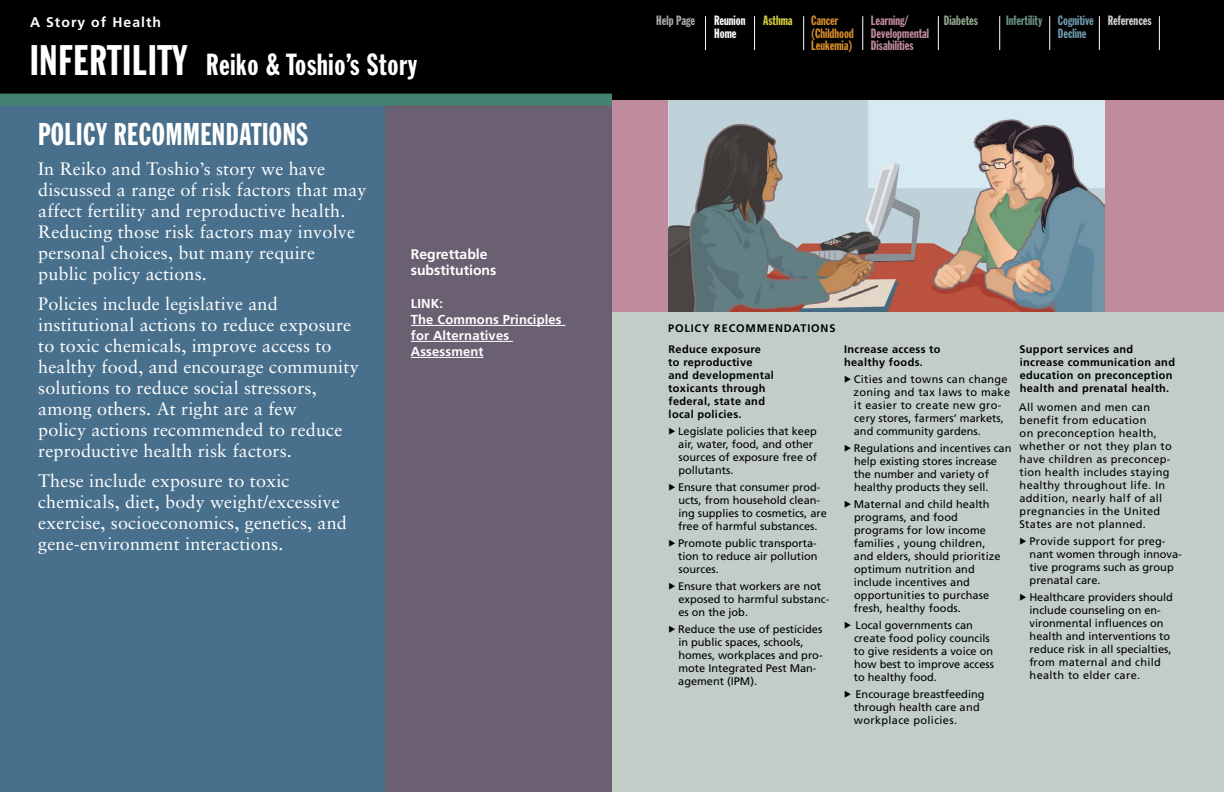
<style>
.page{position:relative;width:1224px;height:792px;background:#fff}
.page>*{position:absolute;margin:0;border:0;box-sizing:border-box;transform-origin:0 0}
.t1{font:31px "Franklin Gothic Extra Cond";letter-spacing:.02em;color:#fff}
.t2{font:30px "Franklin Gothic Extra Cond";letter-spacing:.025em;color:#fff}
.t3{font:18px/21px "Sabon LT";letter-spacing:.01em;color:#fff}
.t4{font:700 14px/16px "Frutiger";color:#fff}
.t5{font:700 14px "Frutiger";letter-spacing:.075em;color:#fff}
.t6{font:13.3px/12.3px "Franklin Gothic Extra Cond";color:#c08c9d}
.t7{font:13.3px/12.3px "Franklin Gothic Extra Cond";color:#d88d2a}
.t8{font:13.3px "Franklin Gothic Extra Cond";color:#6b9386}
.t9{font:13.3px "Franklin Gothic Extra Cond";color:#8fa78a}
.t10{font:13.3px/12.3px "Franklin Gothic Extra Cond";color:#6f9aad}
.t11{font:13.3px "Franklin Gothic Extra Cond";color:#fff}
.t12{font:13.3px "Franklin Gothic Extra Cond";color:#d1d3d4}
.t13{font:13.3px "Franklin Gothic Extra Cond";color:#a7a9ac}
.t14{font:13.3px "Franklin Gothic Extra Cond";color:#d8d13b}
.t15{font:700 13px/16px "Frutiger";letter-spacing:.01em;color:#fff}
.t16{font:11px/13px "Frutiger";color:#000}
.t17{font:11px/13px "Frutiger";letter-spacing:.03em;color:#000}
.t18{font:700 11px/13px "Frutiger";letter-spacing:.03em;color:#000}
.s1{font-size:42px}
</style>
<div class="page">
<div style="left:384px;top:100px;width:228px;height:692px;background:#6b6072"></div>
<div style="left:0;top:100px;width:384px;height:692px;background:#48708d"></div>
<div style="left:0;top:0;width:612px;height:100px;background:#000"></div>
<div style="left:0;top:94px;width:612px;height:12px;background:#448171"></div>
<div style="left:612px;top:100px;width:612px;height:212px;background:#c08c9d"></div>
<img style="left:668px;top:100px;width:436px;height:212px">
<div style="left:612px;top:312px;width:612px;height:480px;background:#c2cdc8"></div>
<hr style="left:411px;top:325px;width:155px;height:1px;background:#fff">
<hr style="left:411px;top:341px;width:102px;height:1px;background:#fff">
<hr style="left:411px;top:357px;width:73px;height:1px;background:#fff">
<div style="left:612px;top:0;width:612px;height:100px;background:#000"></div>
<hr style="left:863px;top:16px;width:1px;height:34px;background:#fff">
<hr style="left:938px;top:16px;width:1px;height:34px;background:#fff">
<hr style="left:999px;top:16px;width:1px;height:34px;background:#fff">
<hr style="left:1049px;top:16px;width:1px;height:34px;background:#fff">
<hr style="left:1099px;top:16px;width:1px;height:34px;background:#fff">
<hr style="left:1159px;top:16px;width:1px;height:34px;background:#fff">
<hr style="left:803px;top:16px;width:1px;height:34px;background:#fff">
<hr style="left:754px;top:16px;width:1px;height:34px;background:#fff">
<hr style="left:705px;top:16px;width:1px;height:34px;background:#fff">
<p class="t5" style="left:30px;top:14px;width:133px">A Story of Health</p>
<h2 class="t2" style="left:30px;top:48px;width:389px"><span class="s1">Infertility</span> Reiko &amp; Toshio’s Story</h2>
<h1 class="t1" style="left:38px;top:117px;width:271px">Policy Recommendations</h1>
<h3 class="t3" style="left:38px;top:158px;width:330px">In Reiko and Toshio’s story we have discussed a range of risk factors that may affect fertility and reproductive health.<br>Reducing those risk factors may involve personal choices, but many require public policy actions.</h3>
<p class="t3" style="left:38px;top:293px;width:322px">Policies include legislative and institutional actions to reduce exposure to toxic chemicals, improve access to healthy food, and encourage community solutions to reduce social stressors, among others. At right are a few<br>policy actions recommended to reduce reproductive health risk factors.</p>
<h3 class="t3" style="left:38px;top:470px;width:310px">These include exposure to toxic chemicals, diet, body weight/excessive exercise, socioeconomics, genetics, and gene-environment interactions.</h3>
<p class="t4" style="left:411px;top:246px;width:87px">Regrettable substitutions</p>
<p class="t15" style="left:411px;top:295px;width:152px">Link:<br>The Commons Principles for Alternatives<br>Assessment</p>
<p class="t7" style="left:811px;top:15px;width:44px">Cancer (Childhood<br>Leukemia)</p>
<p class="t6" style="left:871px;top:15px;width:60px">Learning/<br>Developmental<br>Disabilities</p>
<p class="t10" style="left:1058px;top:15px;width:38px">Cognitive<br>Decline</p>
<p class="t8" style="left:944px;top:14px;width:38px">Infertility</p>
<p class="t9" style="left:1006px;top:14px;width:36px">Diabetes</p>
<p class="t13" style="left:656px;top:14px;width:40px">Help Page</p>
<p class="t9" style="left:944px;top:14px;width:36px">Diabetes</p>
<p class="t8" style="left:1006px;top:14px;width:38px">Infertility</p>
<p class="t12" style="left:1108px;top:14px;width:45px">References</p>
<p class="t11" style="left:714px;top:14px;width:33px">Reunion</p>
<p class="t14" style="left:763px;top:14px;width:31px">Asthma</p>
<p class="t11" style="left:714px;top:26px;width:24px">Home</p>
<p class="t18" style="left:668px;top:322px;width:56px">Policy Recomme</p>
<p class="t18" style="left:775px;top:322px;width:18px">ndat</p>
<p class="t18" style="left:807px;top:322px;width:28px">ions</p>
<p class="t18" style="left:668px;top:343px;width:107px">Reduce exposure to reproductive and developmental toxicants through federal, state and local policies.</p>
<p class="t16" style="left:678px;top:425px;width:141px;text-indent:-10px">▶ Legislate policies that keep air, water, food, and other sources of exposure free of pollutants.</p>
<p class="t16" style="left:678px;top:481px;width:150px;text-indent:-10px">▶ Ensure that consumer prod&shy;ucts, from household clean&shy;ing supplies to cosmetics, are free of harmful substances.</p>
<p class="t16" style="left:678px;top:537px;width:141px;text-align:justify;text-indent:-10px">▶ Promote public transporta&shy;tion to reduce air pollution sources.</p>
<p class="t16" style="left:678px;top:580px;width:152px;text-indent:-11px">▶ Ensure that workers are not exposed to harmful substanc&shy;es on the job.</p>
<p class="t16" style="left:678px;top:623px;width:146px;text-indent:-10px">▶ Reduce the use of pesticides in public spaces, schools, homes, workplaces and pro&shy;mote Integrated Pest Man&shy;agement (IPM).</p>
<p class="t18" style="left:844px;top:343px;width:98px">Increase access to healthy foods.</p>
<p class="t17" style="left:854px;top:373px;width:158px;text-indent:-10px">▶ Cities and towns can change zoning and tax laws to make it easier to create new gro&shy;cery stores, farmers’ markets, and community gardens.</p>
<p class="t16" style="left:854px;top:442px;width:159px;text-indent:-10px">▶ Regulations and incentives can help existing stores increase the number and variety of healthy products they sell.</p>
<p class="t16" style="left:854px;top:498px;width:148px;text-indent:-10px">▶ Maternal and child health programs, and food programs for low income families , young children, and elders, should prioritize optimum nutrition and include incentives and opportunities to purchase fresh, healthy foods.</p>
<p class="t16" style="left:854px;top:619px;width:142px;text-indent:-10px">▶ Local governments can create food policy councils to give residents a voice on how best to improve access to healthy food.</p>
<p class="t16" style="left:854px;top:688px;width:132px;text-indent:-10px">▶ Encourage breastfeeding through health care and workplace policies.</p>
<p class="t18" style="left:1020px;top:343px;width:157px">Support services and increase communication and education on preconception health and prenatal health.</p>
<p class="t17" style="left:1019px;top:401px;width:154px">All women and men can benefit from education<br>on preconception health, whether or not they plan to have children as preconcep&shy;tion health includes staying healthy throughout life. In addition, nearly half of all pregnancies in the United<br>States are not planned.</p>
<p class="t16" style="left:1029px;top:535px;width:154px;text-indent:-10px">▶ Provide support for preg&shy;nant women through innova&shy;tive programs such as group prenatal care.</p>
<p class="t16" style="left:1029px;top:591px;width:145px;text-indent:-10px">▶ Healthcare providers should include counseling on en&shy;vironmental influences on health and interventions to reduce risk in all specialties, from maternal and child health to elder care.</p>
</div>
